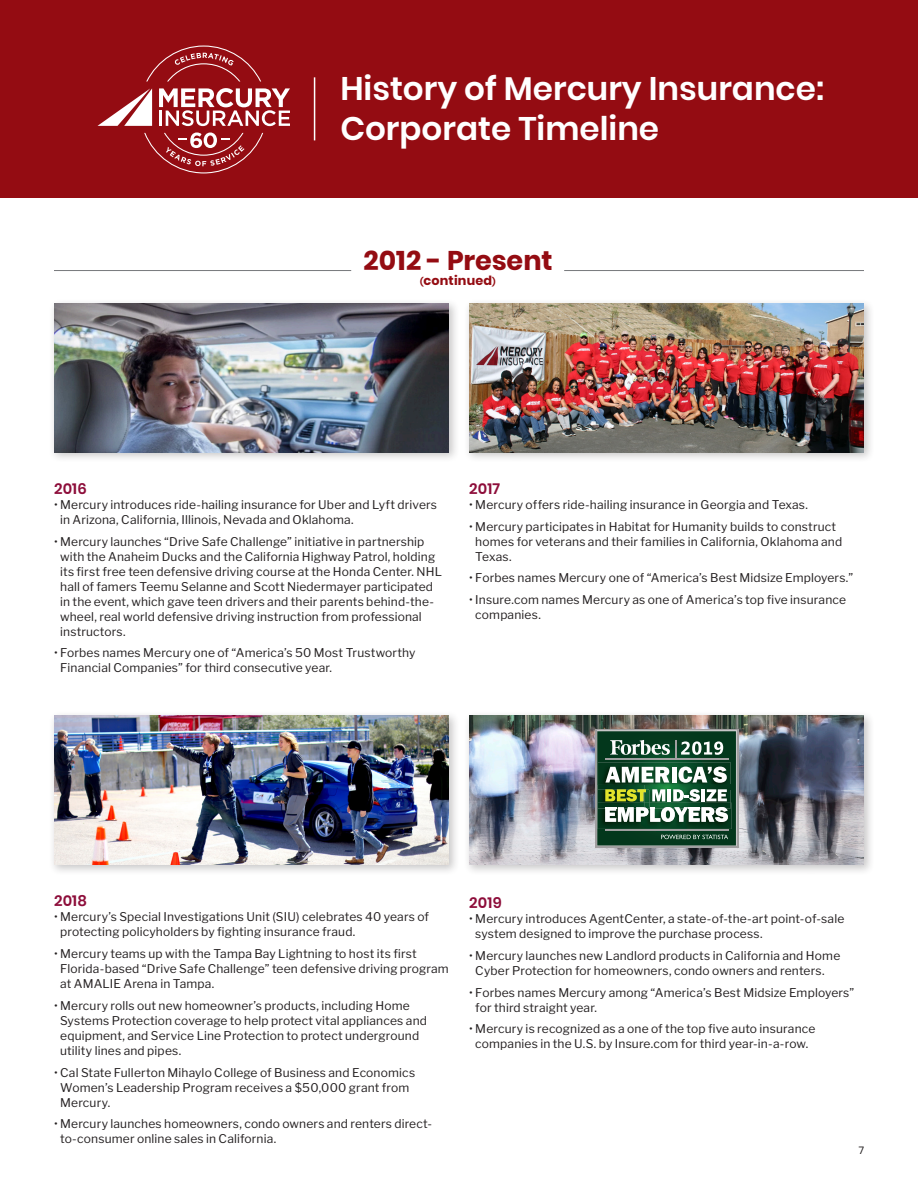
<style>
.page{position:relative;width:918px;height:1188px;background:#fff}
.page>*{position:absolute;margin:0;border:0;box-sizing:border-box;transform-origin:0 0}
.t1{font:600 32.7px/39.8px "Poppins";color:#fff}
.t2{font:700 27px "Poppins";color:#940c12}
.t3{font:600 15px "Poppins";letter-spacing:.015em;color:#8d0d3a}
.t4{font:700 12.75px "Poppins";letter-spacing:.015em;color:#940c12}
.t5{font:12px/15px "Libre Franklin";letter-spacing:.01em;color:#231f20}
.t6{font:10.5px "Poppins";color:#231f20}
.s1{font-size:8.25px}
</style>
<div class="page">
<div style="left:0;top:0;width:918px;height:198px;background:#940c12"></div>
<img style="left:146px;top:46px;width:115px;height:35px">
<img style="left:144px;top:133px;width:119px;height:40px">
<svg style="left:97px;top:88px;width:55px;height:38px"></svg>
<svg style="left:159px;top:88px;width:131px;height:38px"></svg>
<hr style="left:159px;top:111px;width:3px;height:15px;background:#fff">
<svg style="left:166px;top:133px;width:78px;height:33px"></svg>
<hr style="left:314px;top:77px;width:1px;height:63px;background:#fff">
<hr style="left:54px;top:270px;width:297px;height:1px;background:#76787b">
<hr style="left:564px;top:270px;width:300px;height:1px;background:#76787b">
<div style="left:48px;top:298px;width:412px;height:166px;background:#231f20;opacity:.25"></div>
<img style="left:54px;top:303px;width:395px;height:149px">
<div style="left:48px;top:710px;width:412px;height:166px;background:#231f20;opacity:.25"></div>
<img style="left:54px;top:716px;width:395px;height:149px">
<div style="left:464px;top:298px;width:411px;height:166px;background:#231f20;opacity:.25"></div>
<img style="left:469px;top:303px;width:395px;height:149px">
<div style="left:464px;top:710px;width:411px;height:166px;background:#231f20;opacity:.25"></div>
<img style="left:469px;top:716px;width:395px;height:149px">
<svg style="left:595px;top:729px;width:143px;height:119px"></svg>
<svg style="left:597px;top:731px;width:139px;height:114px"></svg>
<h1 class="t1" style="left:340px;top:69px;width:485px">History of Mercury Insurance:<br>Corporate Timeline</h1>
<h2 class="t2" style="left:363px;top:244px;width:191px">2012 - Present</h2>
<h2 class="t4" style="left:420px;top:273px;width:77px"><span class="s1">(</span>continued<span class="s1">)</span></h2>
<h3 class="t3" style="left:54px;top:480px;width:34px">2016</h3>
<p class="t5" style="left:60px;top:497px;width:378px;text-indent:-6px">• Mercury introduces ride-hailing insurance for Uber and Lyft drivers in Arizona, California, Illinois, Nevada and Oklahoma.</p>
<p class="t5" style="left:60px;top:534px;width:383px;text-indent:-6px">• Mercury launches “Drive Safe Challenge” initiative in partnership with the Anaheim Ducks and the California Highway Patrol, holding its first free teen defensive driving course at the Honda Center. NHL hall of famers Teemu Selanne and Scott Niedermayer participated in the event, which gave teen drivers and their parents behind-the&shy;wheel, real world defensive driving instruction from professional instructors.</p>
<p class="t5" style="left:60px;top:645px;width:357px;text-indent:-6px">• Forbes names Mercury one of “America’s 50 Most Trustworthy<br>Financial Companies” for third consecutive year.</p>
<h3 class="t3" style="left:469px;top:480px;width:32px">2017</h3>
<p class="t5" style="left:469px;top:497px;width:340px">• Mercury offers ride-hailing insurance in Georgia and Texas.</p>
<p class="t5" style="left:475px;top:519px;width:368px;text-indent:-6px">• Mercury participates in Habitat for Humanity builds to construct homes for veterans and their families in California, Oklahoma and<br>Texas.</p>
<p class="t5" style="left:469px;top:570px;width:386px">• Forbes names Mercury one of “America’s Best Midsize Employers.”</p>
<p class="t5" style="left:475px;top:592px;width:372px;text-indent:-6px">• Insure.com names Mercury as one of America’s top five insurance companies.</p>
<h3 class="t3" style="left:54px;top:893px;width:35px">2018</h3>
<p class="t5" style="left:60px;top:910px;width:370px;text-indent:-6px">• Mercury’s Special Investigations Unit (SIU) celebrates 40 years of protecting policyholders by fighting insurance fraud.</p>
<p class="t5" style="left:60px;top:946px;width:390px;text-indent:-6px">• Mercury teams up with the Tampa Bay Lightning to host its first<br>Florida-based “Drive Safe Challenge” teen defensive driving program at AMALIE Arena in Tampa.</p>
<p class="t5" style="left:60px;top:998px;width:368px;text-indent:-6px">• Mercury rolls out new homeowner’s products, including Home Systems Protection coverage to help protect vital appliances and equipment, and Service Line Protection to protect underground utility lines and pipes.</p>
<p class="t5" style="left:60px;top:1065px;width:357px;text-indent:-6px">• Cal State Fullerton Mihaylo College of Business and Economics<br>Women’s Leadership Program receives a $50,000 grant from<br>Mercury.</p>
<p class="t5" style="left:60px;top:1117px;width:373px;text-indent:-6px">• Mercury launches homeowners, condo owners and renters direct&shy;to-consumer online sales in California.</p>
<h3 class="t3" style="left:469px;top:894px;width:34px">2019</h3>
<p class="t5" style="left:475px;top:911px;width:371px;text-indent:-6px">• Mercury introduces AgentCenter, a state-of-the-art point-of-sale system designed to improve the purchase process.</p>
<p class="t5" style="left:475px;top:948px;width:367px;text-indent:-6px">• Mercury launches new Landlord products in California and Home<br>Cyber Protection for homeowners, condo owners and renters.</p>
<p class="t5" style="left:475px;top:985px;width:381px;text-indent:-6px">• Forbes names Mercury among “America’s Best Midsize Employers” for third straight year.</p>
<p class="t5" style="left:469px;top:1022px;width:348px;text-align:center">• Mercury is recognized as a one of the top five auto insurance companies in the U.S. by Insure.com for third year-in-a-row.</p>
<p class="t6" style="left:859px;top:1144px;width:7px">7</p>
</div>
